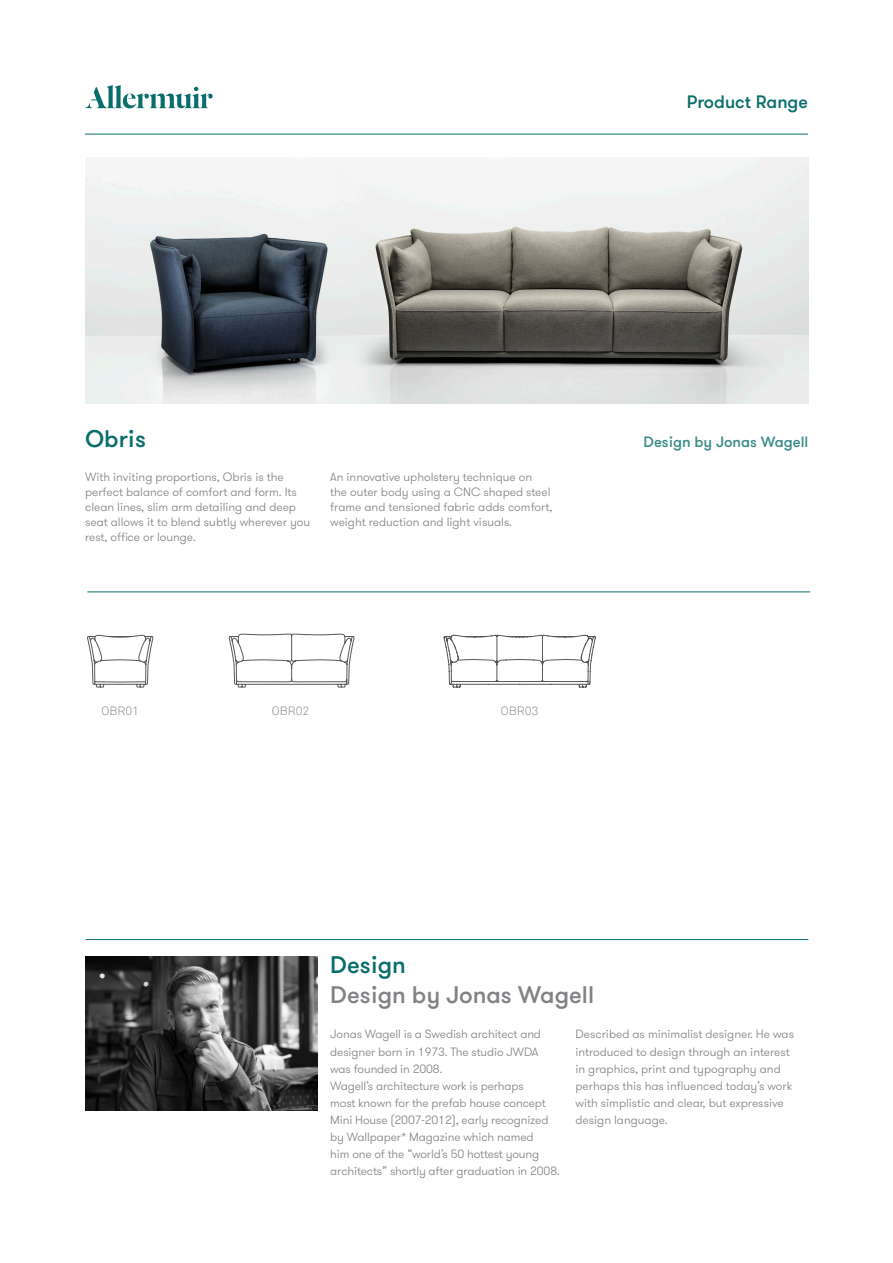
<style>
.page{position:relative;width:893px;height:1263px;background:#fff}
.page>*{position:absolute;margin:0;border:0;box-sizing:border-box;transform-origin:0 0}
.t1{font:500 24px/30px "GT Walsheim";color:#808285}
.t2{font:500 24px "GT Walsheim";color:#086e6b}
.t3{font:500 18px "GT Walsheim";color:#086e6b}
.t4{font:500 15px "GT Walsheim";color:#398b89}
.t5{font:300 12px/15px "GT Walsheim";color:#808285}
.t6{font:300 12px "Akkurat";letter-spacing:.01em;color:#808285}
.s1{color:#086e6b}
</style>
<div class="page">
<hr style="left:87px;top:592px;width:723px;height:1px;background:#086e6b">
<svg style="left:85px;top:85px;width:128px;height:23px"></svg>
<hr style="left:85px;top:134px;width:723px;height:1px;background:#086e6b">
<hr style="left:86px;top:939px;width:722px;height:1px;background:#086e6b">
<div style="left:85px;top:957px;width:232px;height:160px;background:linear-gradient(to right,#fff,#fff)"></div>
<img style="left:85px;top:957px;width:232px;height:153px">
<svg style="left:87px;top:634px;width:66px;height:53px"></svg>
<svg style="left:221px;top:591px;width:141px;height:96px"></svg>
<svg style="left:444px;top:635px;width:152px;height:52px"></svg>
<img style="left:85px;top:175px;width:245px;height:229px">
<img style="left:330px;top:157px;width:478px;height:247px">
<p class="t3" style="left:687px;top:91px;width:123px">Product Range</p>
<p class="t2" style="left:85px;top:424px;width:62px">Obris</p>
<p class="t4" style="left:643px;top:433px;width:166px">Design by Jonas Wagell</p>
<p class="t5" style="left:85px;top:470px;width:227px">With inviting proportions, Obris is the perfect balance of comfort and form. Its clean lines, slim arm detailing and deep seat allows it to blend subtly wherever you rest, office or lounge.</p>
<p class="t5" style="left:330px;top:470px;width:224px">An innovative upholstery technique on<br>the outer body using a CNC shaped steel frame and tensioned fabric adds comfort, weight reduction and light visuals.</p>
<p class="t6" style="left:101px;top:704px;width:39px">OBR01</p>
<p class="t6" style="left:272px;top:704px;width:39px">OBR02</p>
<p class="t6" style="left:501px;top:704px;width:39px">OBR03</p>
<p class="t1" style="left:330px;top:950px;width:265px"><span class="s1">Design<br></span>Design by Jonas Wagell</p>
<p class="t5" style="left:330px;top:1027px;width:212px">Jonas Wagell is a Swedish architect and</p>
<p class="t5" style="left:330px;top:1044px;width:210px">designer born in 1973. The studio JWDA</p>
<p class="t5" style="left:330px;top:1061px;width:114px">was founded in 2008.</p>
<p class="t5" style="left:330px;top:1078px;width:195px">Wagell’s architecture work is perhaps</p>
<p class="t5" style="left:330px;top:1095px;width:217px">most known for the prefab house concept</p>
<p class="t5" style="left:330px;top:1112px;width:220px">Mini House (2007-2012), early recognized</p>
<p class="t5" style="left:330px;top:1130px;width:205px">by Wallpaper* Magazine which named</p>
<p class="t5" style="left:330px;top:1147px;width:210px">him one of the “world’s 50 hottest young</p>
<p class="t5" style="left:330px;top:1164px;width:231px">architects” shortly after graduation in 2008.</p>
<p class="t5" style="left:575px;top:1027px;width:220px">Described as minimalist designer. He was</p>
<p class="t5" style="left:575px;top:1044px;width:216px">introduced to design through an interest</p>
<p class="t5" style="left:575px;top:1061px;width:207px">in graphics, print and typography and</p>
<p class="t5" style="left:575px;top:1078px;width:218px">perhaps this has influenced today’s work</p>
<p class="t5" style="left:575px;top:1095px;width:210px">with simplistic and clear, but expressive</p>
<p class="t5" style="left:575px;top:1112px;width:94px">design language.</p>
</div>
